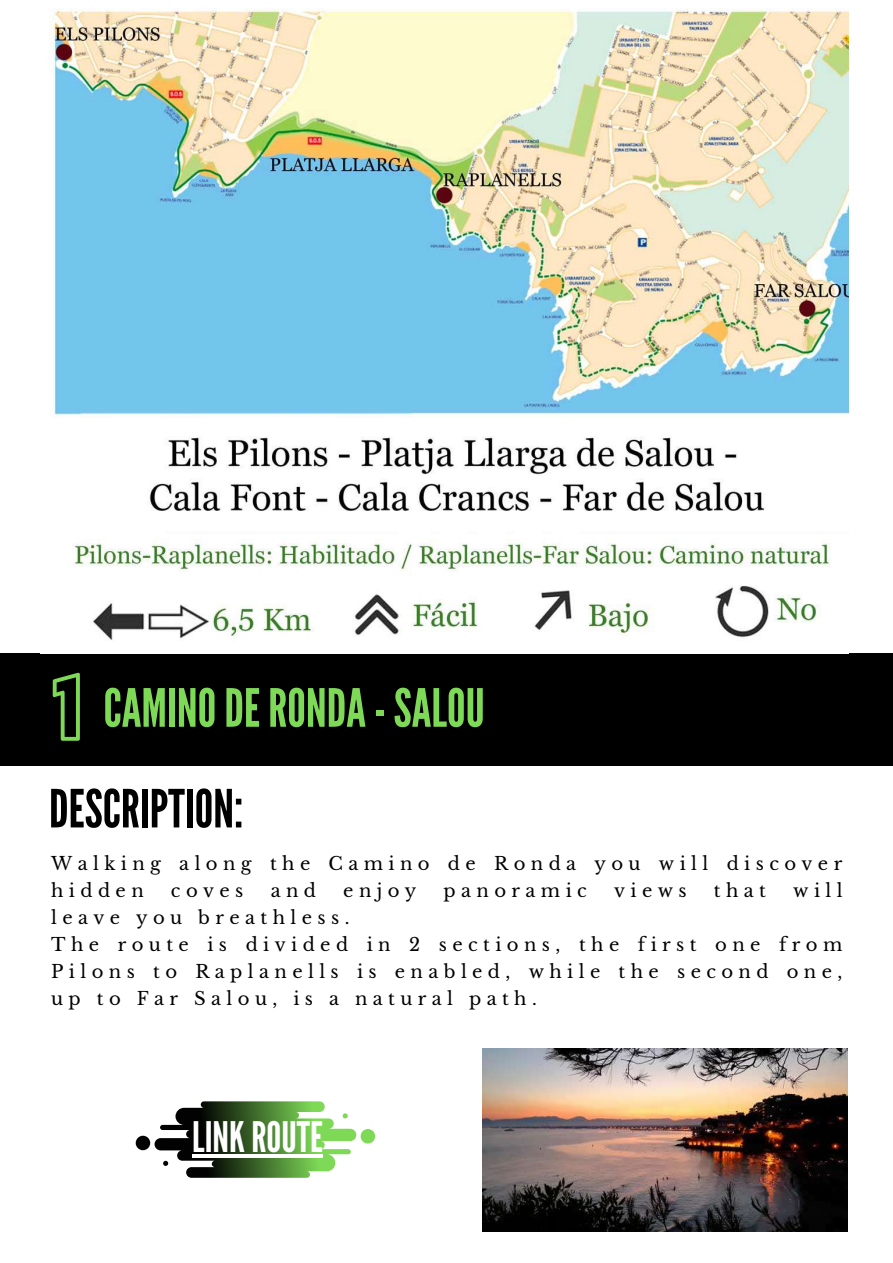
<style>
.page{position:relative;width:893px;height:1263px;background:#fff}
.page>*{position:absolute;margin:0;border:0;box-sizing:border-box;transform-origin:0 0}
.t1{font:78px "Hussar Ekologiczne 1";color:#7ed957}
.t2{font:52.65px "League Gothic";color:#7ed957}
.t3{font:52.5px "League Gothic";color:#000}
.t4{font:42px "League Gothic";color:#fff}
.t5{font:18px/27px "Libre Baskerville";letter-spacing:.3em;color:#000}
</style>
<div class="page">
<div style="left:0;top:653px;width:893px;height:113px;background:#000"></div>
<svg style="left:136px;top:1101px;width:239px;height:77px"></svg>
<img style="left:49px;top:8px;width:799px;height:632px">
<img style="left:482px;top:1048px;width:366px;height:183px">
<hr style="left:192px;top:1154px;width:74px;height:4px;background:#fff">
<hr style="left:266px;top:1154px;width:57px;height:4px;background:#fff">
<h1 class="t1" style="left:51px;top:676px;width:33px">1</h1>
<h2 class="t2" style="left:103px;top:677px;width:383px">CAMINODERONDA-SALOU</h2>
<h3 class="t3" style="left:49px;top:778px;width:196px">DESCRIPTION:</h3>
<p class="t5" style="left:51px;top:850px;width:792px">Walking along the Camino de Ronda you will discover hidden</p>
<p class="t5" style="left:171px;top:877px;width:74px">coves</p>
<p class="t5" style="left:271px;top:877px;width:47px">and</p>
<p class="t5" style="left:343px;top:877px;width:75px">enjoy</p>
<p class="t5" style="left:443px;top:877px;width:145px">panoramic</p>
<p class="t5" style="left:614px;top:877px;width:74px">views</p>
<p class="t5" style="left:714px;top:877px;width:54px">that</p>
<p class="t5" style="left:793px;top:877px;width:51px">will</p>
<p class="t5" style="left:51px;top:904px;width:792px">leave you breathless.<br>The route is divided in 2 sections, the first one from Pilons to Raplanells is enabled, while the second one, up to Far Salou, is a natural path.</p>
<h3 class="t4" style="left:192px;top:1112px;width:132px">LINKROUTE</h3>
</div>
